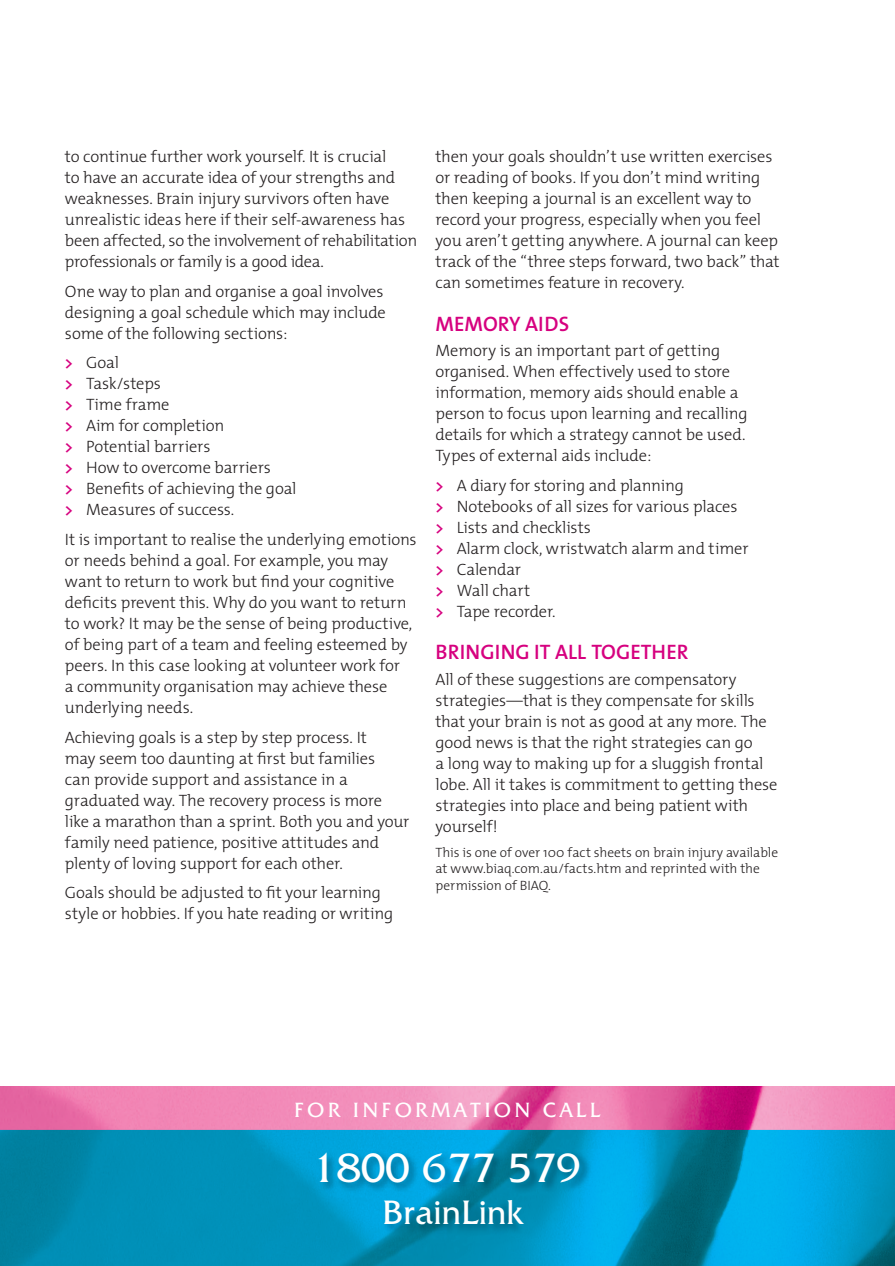
<style>
.page{position:relative;width:895px;height:1266px;background:#fff}
.page>*{position:absolute;margin:0;border:0;box-sizing:border-box;transform-origin:0 0}
.t1{font:42px "Friz Quadrata IT Cby BT";letter-spacing:-.01em;color:#fff}
.t2{font:34.5px "Friz Quadrata IT Cby BT";color:#fff}
.t3{font:600 21px "The Mix";color:#d6017f}
.t4{font:21px "Friz Quadrata IT Cby BT";letter-spacing:.15em;color:#fff}
.t5{font:300 16.5px/21px "The Mix";letter-spacing:-.01em;color:#231f20}
.t6{font:300 13.5px/16.5px "The Mix";color:#231f20}
.s1{font-weight:600;color:#d6017f}
</style>
<div class="page">
<img style="left:0;top:1086px;width:894px;height:43px">
<img style="left:0;top:1129px;width:895px;height:136px">
<img style="left:316px;top:1149px;width:579px;height:116px">
<p class="t5" style="left:65px;top:146px;width:354px">to continue further work yourself. It is crucial<br>to have an accurate idea of your strengths and weaknesses. Brain injury survivors often have unrealistic ideas here if their self-awareness has been affected, so the involvement of rehabilitation professionals or family is a good idea.</p>
<p class="t5" style="left:65px;top:280px;width:322px">One way to plan and organise a goal involves designing a goal schedule which may include some of the following sections:</p>
<p class="t5" style="left:65px;top:352px;width:233px"><span class="s1">&gt;</span> Goal<br><span class="s1">&gt;</span> Task/steps<br><span class="s1">&gt;</span> Time frame<br><span class="s1">&gt;</span> Aim for completion<br><span class="s1">&gt;</span> Potential barriers<br><span class="s1">&gt;</span> How to overcome barriers<br><span class="s1">&gt;</span> Benefits of achieving the goal <span class="s1">&gt;</span> Measures of success.</p>
<p class="t5" style="left:65px;top:528px;width:353px">It is important to realise the underlying emotions or needs behind a goal. For example, you may want to return to work but find your cognitive deficits prevent this. Why do you want to return to work? It may be the sense of being productive, of being part of a team and feeling esteemed by peers. In this case looking at volunteer work for<br>a community organisation may achieve these underlying needs.</p>
<p class="t5" style="left:65px;top:726px;width:346px">Achieving goals is a step by step process. It<br>may seem too daunting at first but families<br>can provide support and assistance in a graduated way. The recovery process is more like a marathon than a sprint. Both you and your family need patience, positive attitudes and plenty of loving support for each other.</p>
<p class="t5" style="left:65px;top:881px;width:330px">Goals should be adjusted to fit your learning style or hobbies. If you hate reading or writing</p>
<p class="t5" style="left:435px;top:146px;width:346px">then your goals shouldn’t use written exercises or reading of books. If you don’t mind writing then keeping a journal is an excellent way to record your progress, especially when you feel you aren’t getting anywhere. A journal can keep track of the “three steps forward, two back” that can sometimes feature in recovery.</p>
<p class="t3" style="left:435px;top:306px;width:135px">MEMORY AIDS</p>
<p class="t5" style="left:435px;top:339px;width:314px">Memory is an important part of getting organised. When effectively used to store information, memory aids should enable a person to focus upon learning and recalling details for which a strategy cannot be used.<br>Types of external aids include:</p>
<p class="t5" style="left:435px;top:474px;width:314px"><span class="s1">&gt;</span> A diary for storing and planning<br><span class="s1">&gt;</span> Notebooks of all sizes for various places <span class="s1">&gt;</span> Lists and checklists<br><span class="s1">&gt;</span> Alarm clock, wristwatch alarm and timer <span class="s1">&gt;</span> Calendar<br><span class="s1">&gt;</span> Wall chart<br><span class="s1">&gt;</span> Tape recorder.</p>
<p class="t3" style="left:435px;top:634px;width:255px">BRINGING IT ALL TOGETHER</p>
<p class="t5" style="left:435px;top:668px;width:343px">All of these suggestions are compensatory strategies—that is they compensate for skills that your brain is not as good at any more. The good news is that the right strategies can go<br>a long way to making up for a sluggish frontal lobe. All it takes is commitment to getting these strategies into place and being patient with yourself!</p>
<p class="t6" style="left:435px;top:843px;width:344px">This is one of over 100 fact sheets on brain injury available at www.biaq.com.au/facts.htm and reprinted with the permission of BIAQ.</p>
<p class="t4" style="left:294px;top:1096px;width:308px">FOR INFORMATION CALL</p>
<h1 class="t1" style="left:312px;top:1141px;width:271px">1800 677 579</h1>
<h2 class="t2" style="left:382px;top:1190px;width:143px">BrainLink</h2>
</div>
